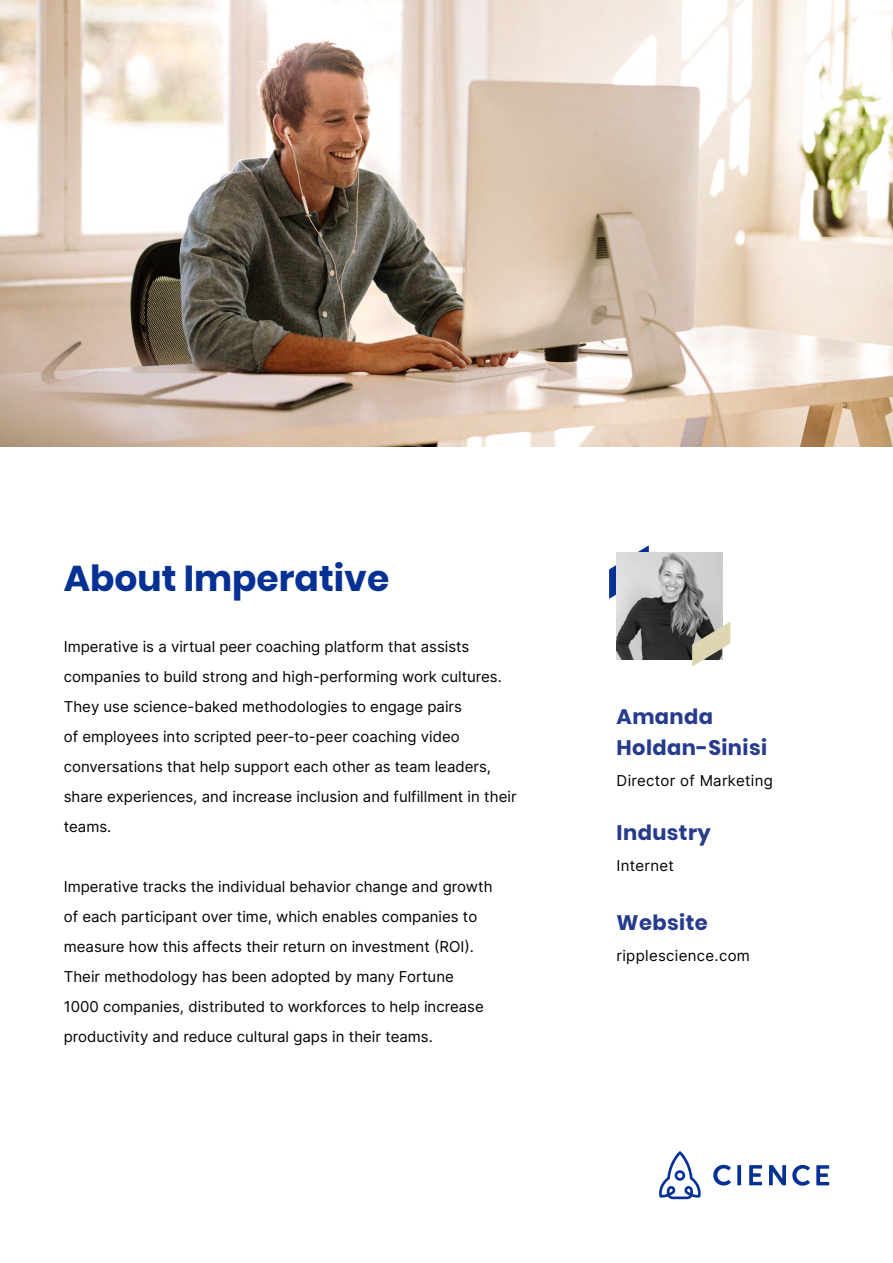
<style>
.page{position:relative;width:893px;height:1263px;background:#fff}
.page>*{position:absolute;margin:0;border:0;box-sizing:border-box;transform-origin:0 0}
.t1{font:700 36px "Poppins";color:#053094}
.t2{font:700 21px/31px "Poppins";letter-spacing:.02em;color:#263b8c}
.t3{font:15px/30px "Inter";color:#000}
.t4{font:15px "Inter";letter-spacing:.02em;color:#000}
</style>
<div class="page">
<svg style="left:609px;top:545px;width:40px;height:54px"></svg>
<img style="left:0;top:0;width:893px;height:446px">
<svg style="left:713px;top:1165px;width:18px;height:20px"></svg>
<svg style="left:737px;top:1165px;width:4px;height:20px"></svg>
<svg style="left:749px;top:1165px;width:13px;height:20px"></svg>
<svg style="left:792px;top:1165px;width:18px;height:21px"></svg>
<svg style="left:816px;top:1165px;width:13px;height:20px"></svg>
<svg style="left:769px;top:1165px;width:17px;height:20px"></svg>
<svg style="left:659px;top:1151px;width:42px;height:48px"></svg>
<img style="left:617px;top:553px;width:106px;height:106px">
<svg style="left:692px;top:621px;width:38px;height:46px"></svg>
<h1 class="t1" style="left:64px;top:557px;width:327px">About Imperative</h1>
<p class="t3" style="left:64px;top:632px;width:454px">Imperative is a virtual peer coaching platform that assists companies to build strong and high-performing work cultures.<br>They use science-baked methodologies to engage pairs<br>of employees into scripted peer-to-peer coaching video conversations that help support each other as team leaders, share experiences, and increase inclusion and fulfillment in their teams.</p>
<p class="t3" style="left:64px;top:872px;width:430px">Imperative tracks the individual behavior change and growth of each participant over time, which enables companies to measure how this affects their return on investment (ROI).<br>Their methodology has been adopted by many Fortune 1000 companies, distributed to workforces to help increase productivity and reduce cultural gaps in their teams.</p>
<h2 class="t2" style="left:617px;top:701px;width:152px">Amanda<br>Holdan-Sinisi</h2>
<p class="t4" style="left:617px;top:769px;width:158px">Director of Marketing</p>
<h2 class="t2" style="left:617px;top:817px;width:96px">Industry</h2>
<p class="t4" style="left:617px;top:855px;width:59px">Internet</p>
<h2 class="t2" style="left:617px;top:907px;width:93px">Website</h2>
<p class="t4" style="left:617px;top:945px;width:135px">ripplescience.com</p>
</div>
